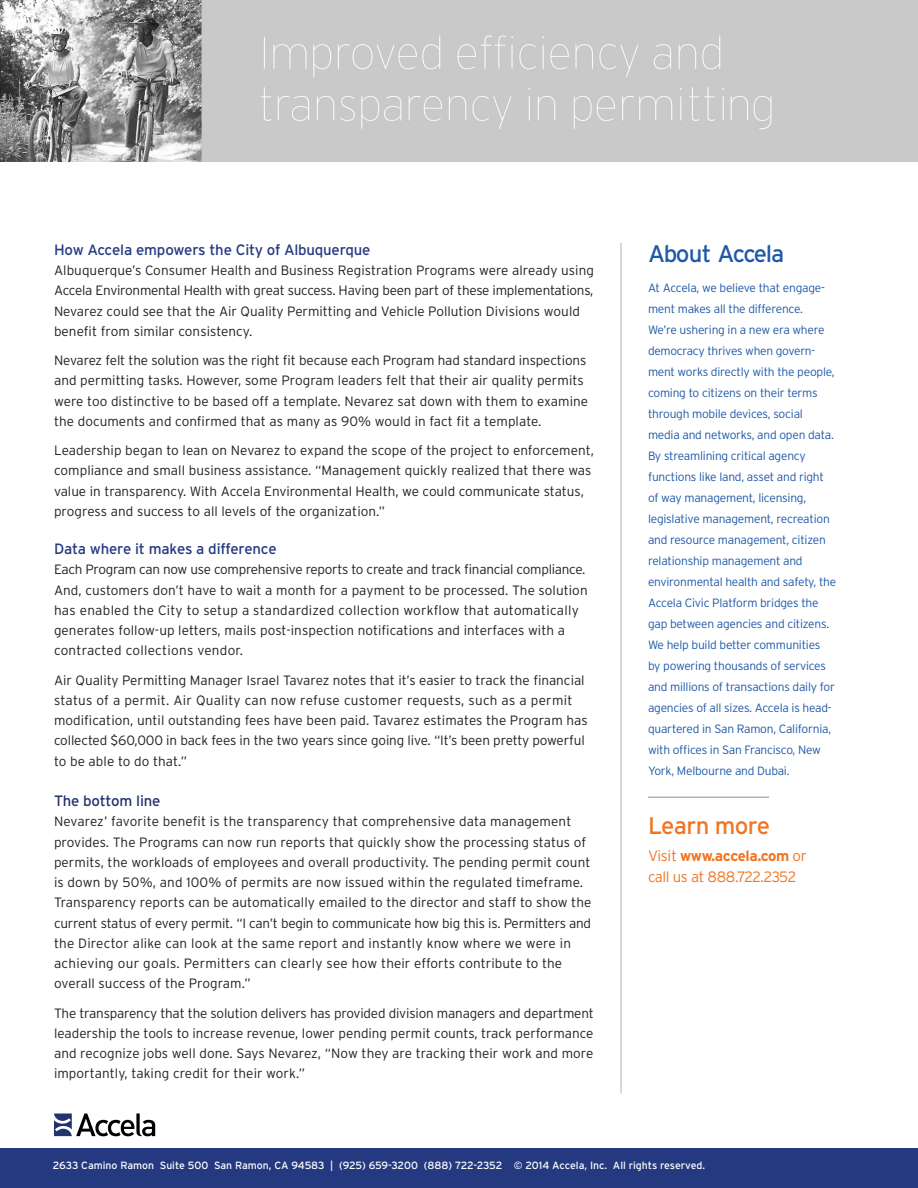
<style>
.page{position:relative;width:918px;height:1188px;background:#fff}
.page>*{position:absolute;margin:0;border:0;box-sizing:border-box;transform-origin:0 0}
.t1{font:24px "Interstate";letter-spacing:-.05em;color:#2059a8}
.t2{font:24px "Interstate";letter-spacing:-.025em;color:#f07523}
.Subhead_1{font:15px "Interstate";letter-spacing:-.01em;color:#253980}
.t3{font:300 15px/21px "Interstate";letter-spacing:-.03em;color:#f07523}
.Body_text{font:15px "Interstate";letter-spacing:-.01em;color:#22346e}
.Body_text-2{font:300 13.5px/20.2px "Interstate";letter-spacing:.005em;color:#231f20}
.t4{font:300 12px/21px "Interstate";letter-spacing:-.02em;color:#2059a8}
.t5{font:10.5px "Interstate";letter-spacing:-.005em;color:#fff}
.s1{font-weight:700}
</style>
<div class="page">
<hr style="left:621px;top:243px;width:1px;height:851px;background:#b3b2b1">
<div style="left:0;top:1148px;width:918px;height:40px;background:#253980"></div>
<svg style="left:54px;top:1113px;width:101px;height:23px"></svg>
<hr style="left:648px;top:796px;width:121px;height:2px;background:#b3b2b1">
<img style="left:0;top:0;width:918px;height:162px">
<p class="Subhead_1" style="left:54px;top:241px;width:318px">How Accela empowers the City of Albuquerque</p>
<p class="Body_text-2" style="left:54px;top:260px;width:542px">Albuquerque’s Consumer Health and Business Registration Programs were already using Accela Environmental Health with great success. Having been part of these implementations, Nevarez could see that the Air Quality Permitting and Vehicle Pollution Divisions would benefit from similar consistency.</p>
<p class="Body_text-2" style="left:54px;top:350px;width:536px">Nevarez felt the solution was the right fit because each Program had standard inspections and permitting tasks. However, some Program leaders felt that their air quality permits were too distinctive to be based off a template. Nevarez sat down with them to examine the documents and confirmed that as many as 90% would in fact fit a template.</p>
<p class="Body_text-2" style="left:54px;top:440px;width:542px">Leadership began to lean on Nevarez to expand the scope of the project to enforcement, compliance and small business assistance. “Management quickly realized that there was value in transparency. With Accela Environmental Health, we could communicate status, progress and success to all levels of the organization.”</p>
<p class="Subhead_1" style="left:54px;top:540px;width:224px">Data where it makes a difference</p>
<p class="Body_text-2" style="left:54px;top:560px;width:535px">Each Program can now use comprehensive reports to create and track financial compliance.<br>And, customers don’t have to wait a month for a payment to be processed. The solution has enabled the City to setup a standardized collection workflow that automatically generates follow-up letters, mails post-inspection notifications and interfaces with a contracted collections vendor.</p>
<p class="Body_text-2" style="left:54px;top:670px;width:535px">Air Quality Permitting Manager Israel Tavarez notes that it’s easier to track the financial status of a permit. Air Quality can now refuse customer requests, such as a permit modification, until outstanding fees have been paid. Tavarez estimates the Program has collected $60,000 in back fees in the two years since going live. “It’s been pretty powerful to be able to do that.”</p>
<p class="Body_text" style="left:54px;top:792px;width:108px">The bottom line</p>
<p class="Body_text-2" style="left:54px;top:812px;width:539px">Nevarez’ favorite benefit is the transparency that comprehensive data management provides. The Programs can now run reports that quickly show the processing status of permits, the workloads of employees and overall productivity. The pending permit count is down by 50%, and 100% of permits are now issued within the regulated timeframe.<br>Transparency reports can be automatically emailed to the director and staff to show the current status of every permit. “I can’t begin to communicate how big this is. Permitters and the Director alike can look at the same report and instantly know where we were in achieving our goals. Permitters can clearly see how their efforts contribute to the overall success of the Program.”</p>
<p class="Body_text-2" style="left:54px;top:1003px;width:541px;text-align:justify">The transparency that the solution delivers has provided division managers and department leadership the tools to increase revenue, lower pending permit counts, track performance and recognize jobs well done. Says Nevarez, “Now they are tracking their work and more importantly, taking credit for their work.”</p>
<h1 class="t1" style="left:648px;top:239px;width:138px">About Accela</h1>
<p class="t4" style="left:648px;top:277px;width:190px">At Accela, we believe that engage&shy;ment makes all the difference.<br>We’re ushering in a new era where democracy thrives when govern&shy;ment works directly with the people, coming to citizens on their terms through mobile devices, social media and networks, and open data.<br>By streamlining critical agency functions like land, asset and right of way management, licensing, legislative management, recreation and resource management, citizen relationship management and environmental health and safety, the Accela Civic Platform bridges the gap between agencies and citizens.<br>We help build better communities<br>by powering thousands of services and millions of transactions daily for agencies of all sizes. Accela is head&shy;quartered in San Ramon, California, with offices in San Francisco, New York, Melbourne and Dubai.</p>
<h1 class="t2" style="left:648px;top:811px;width:124px">Learn more</h1>
<p class="t3" style="left:648px;top:845px;width:160px">Visit <span class="s1">www.accela.com</span> or call us at 888.722.2352</p>
<p class="t5" style="left:53px;top:1159px;width:654px">2633 Camino Ramon Suite 500 San Ramon, CA 94583 | (925) 659-3200 (888) 722-2352 © 2014 Accela, Inc. All rights reserved.</p>
</div>
